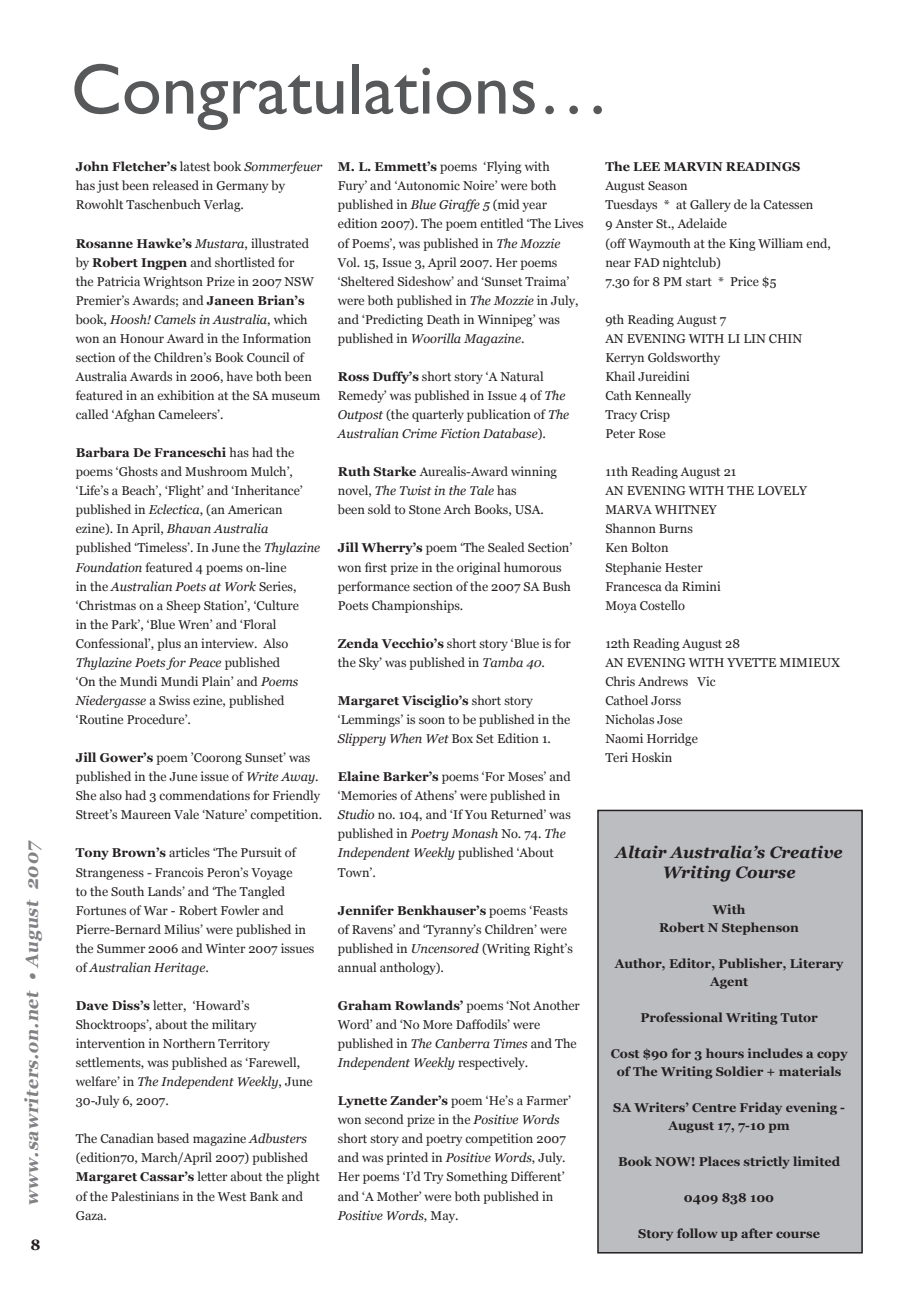
<style>
.page{position:relative;width:919px;height:1289px;background:#fff}
.page>*{position:absolute;margin:0;border:0;box-sizing:border-box;transform-origin:0 0}
.t1{font:72px "Gill Sans";color:#57585a}
.t2{font:italic 700 18px "Georgia";color:#808285}
.t3{font:italic 700 16.5px/19.8px "Georgia";color:#231f20;text-align:center}
.t4{font:700 15px "Georgia";color:#231f20}
.t5{font:12.75px/19px "Georgia";color:#231f20}
.t6{font:700 12.75px/18px "Georgia";color:#231f20;text-align:center}
.s1{font-weight:700}
.s2{font-style:italic}
</style>
<div class="page">
<div style="left:598px;top:810px;width:264px;height:442px;background:#bcbdc0"></div>
<div style="left:597px;top:809px;width:265px;height:444px;border:2px solid #231f20"></div>
<h2 class="t2" style="left:22px;top:1205px;width:368px;rotate:-90deg">www.sawriters.on.net • August 2007</h2>
<p class="t4" style="left:30px;top:1236px;width:12px">8</p>
<h1 class="t1" style="left:71px;top:47px;width:540px">Congratulations…</h1>
<p class="t5" style="left:76px;top:157px;width:248px"><span class="s1">John Fletcher’s</span> latest book <span class="s2">Sommerfeuer </span>has just been released in Germany by<br>Rowohlt Taschenbuch Verlag.</p>
<p class="t5" style="left:76px;top:233px;width:246px"><span class="s1">Rosanne Hawke’s</span> <span class="s2">Mustara</span>, illustrated by <span class="s1">Robert Ingpen</span> and shortlisted for<br>the Patricia Wrightson Prize in 2007 NSW Premier’s Awards; and <span class="s1">Janeen Brian’s </span>book, <span class="s2">Hoosh! Camels in Australia</span>, which won an Honour Award in the Information section of the Children’s Book Council of Australia Awards in 2006, have both been featured in an exhibition at the SA museum called ‘Afghan Cameleers’.</p>
<p class="t5" style="left:76px;top:443px;width:246px"><span class="s1">Barbara De Franceschi</span> has had the poems ‘Ghosts and Mushroom Mulch’, ‘Life’s a Beach’, ‘Flight’ and ‘Inheritance’ published in <span class="s2">Eclectica</span>, (an American ezine). In April, <span class="s2">Bhavan Australia </span>published ‘Timeless’. In June the <span class="s2">Thylazine Foundation</span> featured 4 poems on-line<br>in the <span class="s2">Australian Poets at Work</span> Series, ‘Christmas on a Sheep Station’, ‘Culture<br>in the Park’, ‘Blue Wren’ and ‘Floral Confessional’, plus an interview. Also <span class="s2">Thylazine Poets for Peace</span> published<br>‘On the Mundi Mundi Plain’ and <span class="s2">Poems Niedergasse</span> a Swiss ezine, published ‘Routine Procedure’.</p>
<p class="t5" style="left:76px;top:748px;width:248px"><span class="s1">Jill Gower’s</span> poem ’Coorong Sunset’ was published in the June issue of <span class="s2">Write Away</span>.<br>She also had 3 commendations for Friendly Street’s Maureen Vale ‘Nature’ competition.</p>
<p class="t5" style="left:76px;top:843px;width:240px"><span class="s1">Tony Brown’s</span> articles ‘The Pursuit of Strangeness - Francois Peron’s Voyage<br>to the South Lands’ and ‘The Tangled Fortunes of War - Robert Fowler and Pierre-Bernard Milius’ were published in the Summer 2006 and Winter 2007 issues of <span class="s2">Australian Heritage</span>.</p>
<p class="t5" style="left:76px;top:995px;width:238px"><span class="s1">Dave Diss’s</span> letter, ‘Howard’s Shocktroops’, about the military intervention in Northern Territory settlements, was published as ‘Farewell, welfare’ in <span class="s2">The Independent Weekly</span>, June 30-July 6, 2007.</p>
<p class="t5" style="left:76px;top:1129px;width:245px">The Canadian based magazine <span class="s2">Adbusters </span>(edition70, March/April 2007) published <span class="s1">Margaret Cassar’s</span> letter about the plight of the Palestinians in the West Bank and Gaza.</p>
<p class="t6" style="left:605px;top:158px;width:197px">The LEE MARVIN READINGS</p>
<p class="t5" style="left:605px;top:176px;width:227px">August Season<br>Tuesdays * at Gallery de la Catessen<br>9 Anster St., Adelaide<br>(off Waymouth at the King William end, near FAD nightclub)<br>7.30 for 8 PM start * Price $5</p>
<p class="t5" style="left:605px;top:310px;width:198px">9th Reading August 7<br>AN EVENING WITH LI LIN CHIN<br>Kerryn Goldsworthy<br>Khail Jureidini<br>Cath Kenneally<br>Tracy Crisp<br>Peter Rose</p>
<p class="t5" style="left:605px;top:462px;width:203px">11th Reading August 21<br>AN EVENING WITH THE LOVELY<br>MARVA WHITNEY<br>Shannon Burns<br>Ken Bolton<br>Stephanie Hester<br>Francesca da Rimini<br>Moya Costello</p>
<p class="t5" style="left:605px;top:633px;width:236px">12th Reading August 28<br>AN EVENING WITH YVETTE MIMIEUX<br>Chris Andrews Vic<br>Cathoel Jorss<br>Nicholas Jose<br>Naomi Horridge<br>Teri Hoskin</p>
<p class="t5" style="left:338px;top:157px;width:247px"><span class="s1">M. L. Emmett’s</span> poems ‘Flying with<br>Fury’ and ‘Autonomic Noire’ were both published in <span class="s2">Blue Giraffe 5</span> (mid year edition 2007). The poem entitled ‘The Lives of Poems’, was published in <span class="s2">The Mozzie </span>Vol. 15, Issue 3, April 2007. Her poems ‘Sheltered Sideshow’ and ‘Sunset Traima’ were both published in <span class="s2">The Mozzie</span> in July, and ‘Predicting Death in Winnipeg’ was published in <span class="s2">Woorilla Magazine</span>.</p>
<p class="t5" style="left:338px;top:367px;width:233px"><span class="s1">Ross Duffy’s</span> short story ‘A Natural Remedy’ was published in Issue 4 of <span class="s2">The Outpost</span> (the quarterly publication of <span class="s2">The Australian Crime Fiction Database</span>).</p>
<p class="t5" style="left:338px;top:462px;width:221px"><span class="s1">Ruth Starke</span> Aurealis-Award winning novel, <span class="s2">The Twist in the Tale</span> has<br>been sold to Stone Arch Books, USA.</p>
<p class="t5" style="left:338px;top:538px;width:236px"><span class="s1">Jill Wherry’s</span> poem ‘The Sealed Section’ won first prize in the original humorous performance section of the 2007 SA Bush Poets Championships.</p>
<p class="t5" style="left:338px;top:634px;width:234px"><span class="s1">Zenda Vecchio’s</span> short story ‘Blue is for the Sky’ was published in <span class="s2">Tamba 40</span>.</p>
<p class="t5" style="left:338px;top:691px;width:234px"><span class="s1">Margaret Visciglio’s</span> short story ‘Lemmings’ is soon to be published in the<br><span class="s2">Slippery When Wet</span> Box Set Edition 1.</p>
<p class="t5" style="left:338px;top:767px;width:234px"><span class="s1">Elaine Barker’s</span> poems ‘For Moses’ and ‘Memories of Athens’ were published in <span class="s2">Studio</span> no. 104, and ‘If You Returned’ was published in <span class="s2">Poetry Monash</span> No. 74. <span class="s2">The Independent Weekly</span> published ‘About Town’.</p>
<p class="t5" style="left:338px;top:900px;width:236px"><span class="s1">Jennifer Benkhauser’s</span> poems ‘Feasts of Ravens’ and ‘Tyranny’s Children’ were published in <span class="s2">Uncensored</span> (Writing Right’s annual anthology).</p>
<p class="t5" style="left:338px;top:995px;width:243px"><span class="s1">Graham Rowlands’</span> poems ‘Not Another Word’ and ‘No More Daffodils’ were published in <span class="s2">The Canberra Times</span> and The <span class="s2">Independent Weekly</span> respectively.</p>
<p class="t5" style="left:338px;top:1091px;width:235px"><span class="s1">Lynette Zander’s</span> poem ‘He’s a Farmer’ won second prize in the <span class="s2">Positive Words </span>short story and poetry competition 2007 and was printed in <span class="s2">Positive Words</span>, July.<br>Her poems ‘I’d Try Something Different’ and ‘A Mother’ were both published in <span class="s2">Positive Words</span>, May.</p>
<p class="t3" style="left:615px;top:842px;width:228px">Altair Australia’s Creative<br>Writing Course</p>
<p class="t6" style="left:659px;top:900px;width:141px">With<br>Robert N Stephenson</p>
<p class="t6" style="left:614px;top:954px;width:230px">Author, Editor, Publisher, Literary<br>Agent</p>
<p class="t6" style="left:640px;top:1008px;width:179px">Professional Writing Tutor</p>
<p class="t6" style="left:610px;top:1044px;width:238px">Cost $90 for 3 hours includes a copy of The Writing Soldier + materials</p>
<p class="t6" style="left:613px;top:1098px;width:233px">SA Writers’ Centre Friday evening -<br>August 17, 7-10 pm</p>
<p class="t6" style="left:618px;top:1152px;width:224px">Book NOW! Places strictly limited</p>
<p class="t6" style="left:684px;top:1188px;width:92px">0409 838 100</p>
<p class="t6" style="left:638px;top:1224px;width:183px">Story follow up after course</p>
</div>
